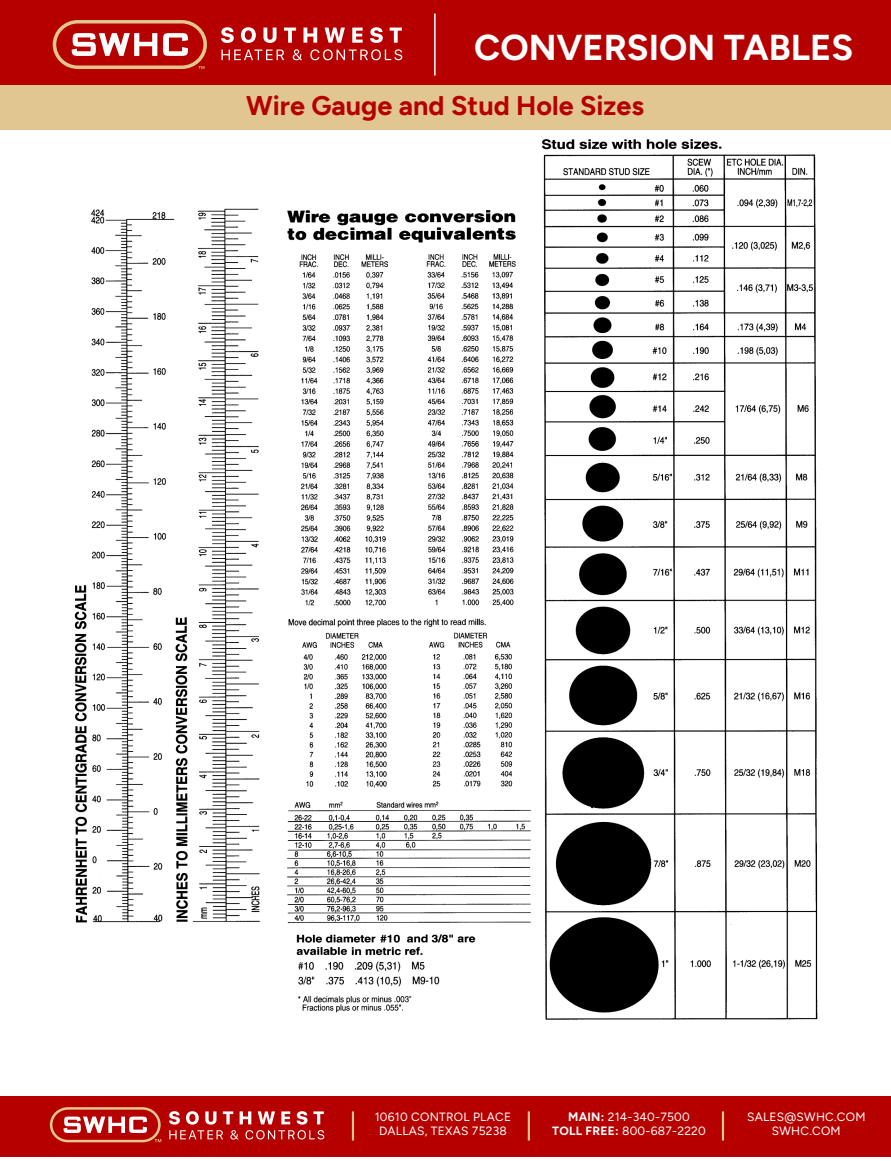
<style>
.page{position:relative;width:891px;height:1161px;background:#fff}
.page>*{position:absolute;margin:0;border:0;box-sizing:border-box;transform-origin:0 0}
.t1{font:700 36px "Figtree";color:#fff}
.t2{font:700 27px "Figtree";color:#b60000}
.t3{font:12px/14.4px "Figtree";letter-spacing:.02em;color:#fff;text-align:center}
.s1{font-weight:700}
</style>
<div class="page">
<img style="left:22px;top:129px;width:847px;height:891px">
<div style="left:0;top:82px;width:891px;height:47px;background:#e1c692"></div>
<div style="left:0;top:0;width:891px;height:84px;background:#b60000"></div>
<svg style="left:221px;top:27px;width:13px;height:16px"></svg>
<svg style="left:241px;top:27px;width:15px;height:16px"></svg>
<svg style="left:264px;top:28px;width:13px;height:15px"></svg>
<svg style="left:284px;top:28px;width:12px;height:15px"></svg>
<svg style="left:304px;top:28px;width:13px;height:15px"></svg>
<svg style="left:325px;top:28px;width:20px;height:15px"></svg>
<svg style="left:352px;top:28px;width:11px;height:15px"></svg>
<svg style="left:370px;top:27px;width:13px;height:16px"></svg>
<svg style="left:390px;top:28px;width:12px;height:15px"></svg>
<svg style="left:221px;top:50px;width:63px;height:10px"></svg>
<svg style="left:293px;top:49px;width:9px;height:11px"></svg>
<svg style="left:310px;top:49px;width:92px;height:11px"></svg>
<svg style="left:53px;top:20px;width:154px;height:49px"></svg>
<hr style="left:434px;top:13px;width:2px;height:63px;background:#fff">
<div style="left:0;top:1096px;width:891px;height:60px;background:#b60000"></div>
<svg style="left:169px;top:1111px;width:155px;height:29px"></svg>
<svg style="left:50px;top:1107px;width:111px;height:35px"></svg>
<hr style="left:352px;top:1111px;width:2px;height:30px;background:#e1c692">
<hr style="left:528px;top:1111px;width:2px;height:30px;background:#e1c692">
<hr style="left:722px;top:1111px;width:2px;height:30px;background:#e1c692">
<h1 class="t1" style="left:474px;top:25px;width:380px">CONVERSION TABLES</h1>
<h2 class="t2" style="left:246px;top:89px;width:399px">Wire Gauge and Stud Hole Sizes</h2>
<p class="t3" style="left:375px;top:1110px;width:138px">10610 CONTROL PLACE<br>DALLAS, TEXAS 75238</p>
<p class="t3" style="left:552px;top:1110px;width:155px"><span class="s1">MAIN:</span> 214-340-7500<br><span class="s1">TOLL FREE:</span> 800-687-2220</p>
<p class="t3" style="left:747px;top:1110px;width:120px">SALES@SWHC.COM<br>SWHC.COM</p>
</div>
